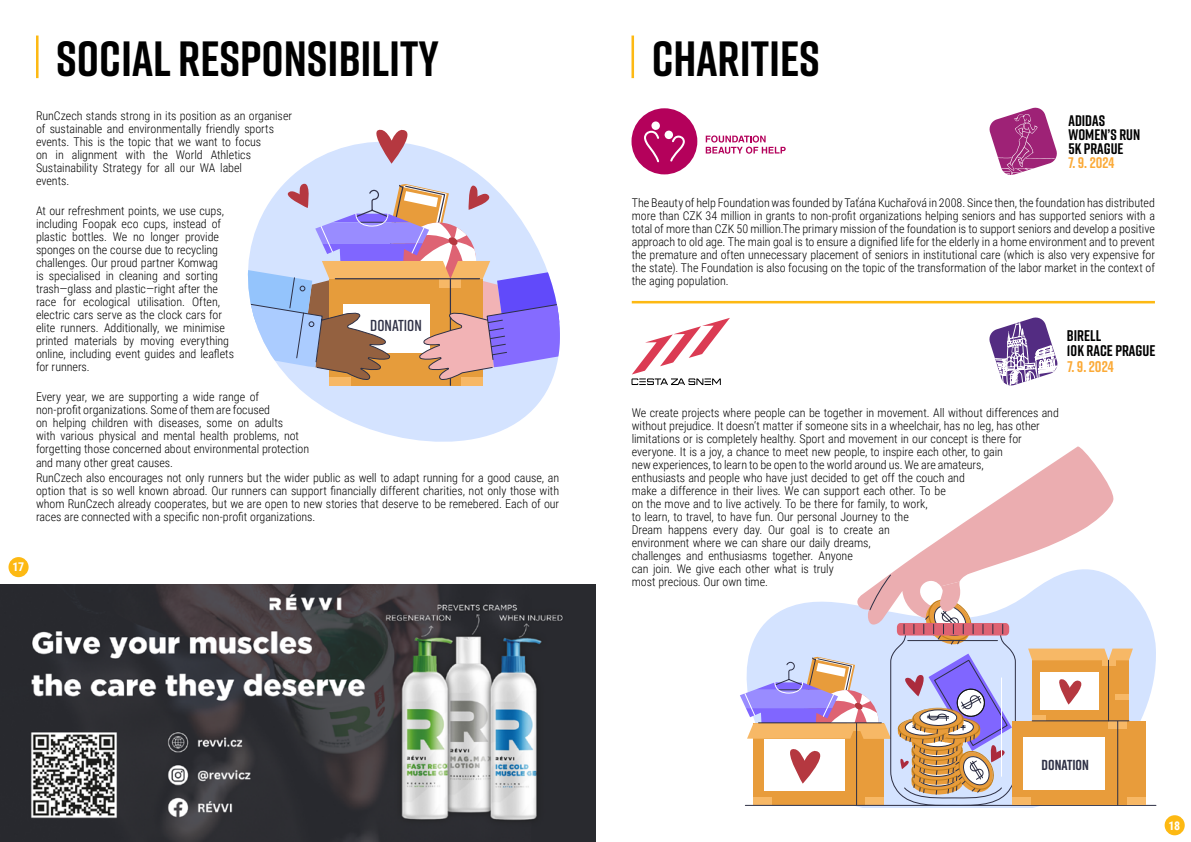
<style>
.page{position:relative;width:1191px;height:842px;background:#fff}
.page>*{position:absolute;margin:0;border:0;box-sizing:border-box;transform-origin:0 0}
.t1{font:700 49.4px "Rift";color:#000}
.t2{font:600 15.9px "Rift";color:#2e3045}
.t3{font:700 15.4px/15.5px "Rift";color:#000101}
.t4{font:700 15.4px "Rift";color:#fbaa38}
.t5{font:700 15.3px/14px "Rift";color:#000101}
.t6{font:700 15.3px "Rift";color:#fbaa38}
.t7{font:700 14.5px "Rift";color:#2e3045}
.t8{font:300 12px/13px "Roboto Condensed";letter-spacing:-.005em;color:#000}
.t9{font:700 12px "Roboto Condensed";color:#fff}
</style>
<div class="page">
<hr style="left:631px;top:36px;width:3px;height:42px;background:#fdb913">
<svg style="left:631px;top:108px;width:66px;height:66px"></svg>
<svg style="left:705px;top:135px;width:80px;height:19px"></svg>
<svg style="left:1132px;top:593px;width:25px;height:213px;fill:#d4e3ff"></svg>
<hr style="left:745px;top:805px;width:411px;height:1px;background:#2e3045">
<div style="left:1109px;top:721px;width:36px;height:84px;background:#e89c3b"></div>
<div style="left:1127px;top:797px;width:18px;height:8px;background:#f7b866"></div>
<svg style="left:631px;top:318px;width:99px;height:67px"></svg>
<hr style="left:632px;top:301px;width:523px;height:2px;background:#fdb913">
<div style="left:1164px;top:815px;width:20px;height:20px;background:#fdb913;border-radius:50%"></div>
<svg style="left:989px;top:107px;width:68px;height:68px"></svg>
<svg style="left:740px;top:317px;width:392px;height:491px"></svg>
<img style="left:1px;top:584px;width:595px;height:258px">
<div style="left:9px;top:557px;width:20px;height:20px;background:#fdb913;border-radius:50%"></div>
<hr style="left:36px;top:36px;width:3px;height:42px;background:#fdb913">
<svg style="left:292px;top:381px;width:260px;height:61px;fill:#d4e3ff"></svg>
<div style="left:329px;top:279px;width:111px;height:106px;background:#e69c3b"></div>
<div style="left:461px;top:377px;width:22px;height:8px;background:#f7b866"></div>
<div style="left:329px;top:377px;width:22px;height:8px;background:#f7b866"></div>
<hr style="left:450px;top:279px;width:1px;height:106px;background:#33334a">
<svg style="left:247px;top:129px;width:313px;height:252px"></svg>
<img style="left:0;top:584px;width:1px;height:258px">
<h1 class="t1" style="left:56px;top:23px;width:384px">SOCIAL RESPONSIBILITY</h1>
<p class="t8" style="left:36px;top:109px;width:258px">RunCzech stands strong in its position as an organiser of sustainable and environmentally friendly sports events. This is the topic that we want to focus<br>on in alignment with the World Athletics Sustainability Strategy for all our WA label<br>events.</p>
<p class="t8" style="left:36px;top:204px;width:200px">At our refreshment points, we use cups, including Foopak eco cups, instead of plastic bottles. We no longer provide sponges on the course due to recycling challenges. Our proud partner Komwag<br>is specialised in cleaning and sorting trash—glass and plastic—right after the race for ecological utilisation. Often, electric cars serve as the clock cars for elite runners. Additionally, we minimise printed materials by moving everything online, including event guides and leaflets for runners.</p>
<p class="t8" style="left:36px;top:389px;width:275px">Every year, we are supporting a wide range of<br>non-profit organizations. Some of them are focused<br>on helping children with diseases, some on adults<br>with various physical and mental health problems, not forgetting those concerned about environmental protection</p>
<p class="t8" style="left:36px;top:455px;width:525px;line-height:14.9px">and many other great causes.<br>RunCzech also encourages not only runners but the wider public as well to adapt running for a good cause, an</p>
<p class="t8" style="left:36px;top:484px;width:525px;text-align:justify">option that is so well known abroad. Our runners can support financially different charities, not only those with whom RunCzech already cooperates, but we are open to new stories that deserve to be remebered. Each of our races are connected with a specific non-profit organizations.</p>
<h2 class="t2" style="left:370px;top:314px;width:53px">DONATION</h2>
<p class="t9" style="left:13px;top:559px;width:13px">17</p>
<h1 class="t1" style="left:651px;top:23px;width:170px">CHARITIES</h1>
<p class="t5" style="left:1068px;top:114px;width:73px">ADIDAS<br>WOMEN’S RUN<br>5K PRAGUE</p>
<p class="t6" style="left:1068px;top:152px;width:47px">7. 9. 2024</p>
<p class="t8" style="left:632px;top:195px;width:525px;text-align:justify">The Beauty of help Foundation was founded by Taťána Kuchařová in 2008. Since then, the foundation has distributed more than CZK 34 million in grants to non-profit organizations helping seniors and has supported seniors with a total of more than CZK 50 million.The primary mission of the foundation is to support seniors and develop a positive approach to old age. The main goal is to ensure a dignified life for the elderly in a home environment and to prevent the premature and often unnecessary placement of seniors in institutional care (which is also very expensive for the state). The Foundation is also focusing on the topic of the transformation of the labor market in the context of the aging population.</p>
<p class="t3" style="left:1067px;top:327px;width:90px">BIRELL<br>10K RACE PRAGUE</p>
<p class="t4" style="left:1067px;top:355px;width:48px">7. 9. 2024</p>
<p class="t8" style="left:632px;top:405px;width:428px">We create projects where people can be together in movement. All without differences and without prejudice. It doesn‘t matter if someone sits in a wheelchair, has no leg, has other limitations or is completely healthy. Sport and movement in our concept is there for everyone. It is a joy, a chance to meet new people, to inspire each other, to gain<br>new experiences, to learn to be open to the world around us. We are amateurs,<br>enthusiasts and people who have just decided to get off the couch and<br>make a difference in their lives. We can support each other. To be<br>on the move and to live actively. To be there for family, to work,<br>to learn, to travel, to have fun. Our personal Journey to the<br>Dream happens every day. Our goal is to create an<br>environment where we can share our daily dreams,<br>challenges and enthusiasms together. Anyone<br>can join. We give each other what is truly<br>most precious. Our own time.</p>
<p class="t7" style="left:1041px;top:755px;width:49px">DONATION</p>
<p class="t9" style="left:1168px;top:818px;width:13px">1618</p>
</div>
